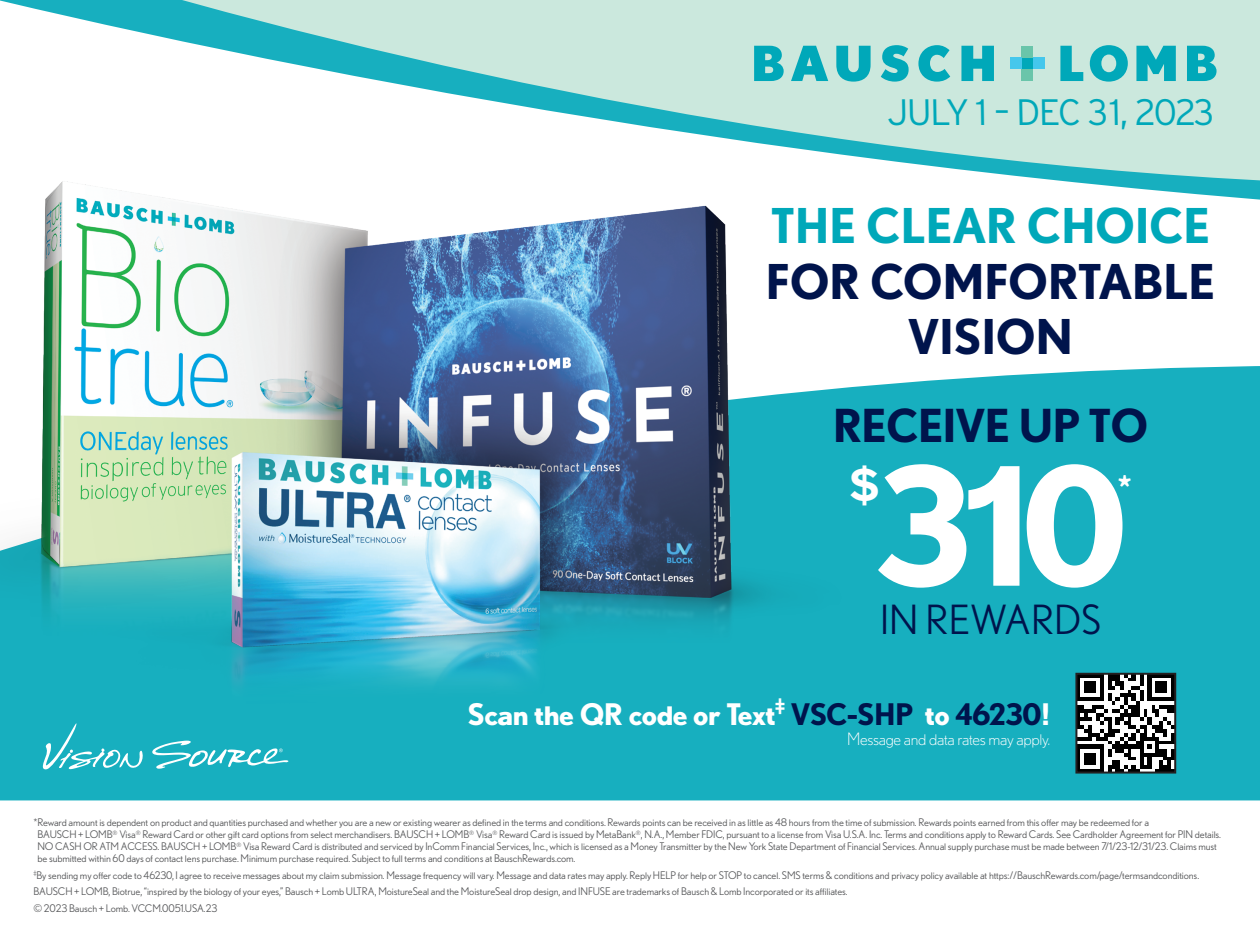
<style>
.page{position:relative;width:1260px;height:945px;background:#fff}
.page>*{position:absolute;margin:0;border:0;box-sizing:border-box;transform-origin:0 0}
.t1{font:700 163.8px "Nobel";color:#fff}
.t2{font:700 47.95px/55.5px "Nobel";letter-spacing:-.01em;color:#00144c;text-align:center}
.t3{font:700 45.5px "Nobel";letter-spacing:-.025em;color:#00144c}
.t4{font:700 44.45px "Nobel";color:#fff}
.t5{font:40.25px "Nobel";color:#00144c}
.t6{font:300 36.75px "Interstate";color:#00a8b9}
.t7{font:700 32.73px "Nobel";color:#fff}
.t8{font:700 29.75px "Nobel BL";letter-spacing:-.02em;color:#fff}
.t9{font:700 29.75px "Nobel BL";letter-spacing:-.02em;color:#00144c}
.t10{font:700 17.32px "Nobel BL";color:#fff}
.t11{font:300 16.97px "Nobel BL";letter-spacing:-.02em;color:#fff}
.t12{font:10.5px/12.2px "Nobel BL";letter-spacing:-.01em;color:#57585a}
.s1{color:#00a8b9}
.s2{color:#fff}
</style>
<div class="page">
<svg style="left:0;top:0;width:1260px;height:200px"></svg>
<div style="left:0;top:366px;width:1260px;height:434px;background:#17afbf"></div>
<svg style="left:14px;top:0;width:1246px;height:182px;fill:#cbe8dd"></svg>
<svg style="left:754px;top:46px;width:30px;height:35px"></svg>
<svg style="left:791px;top:46px;width:37px;height:35px"></svg>
<svg style="left:836px;top:46px;width:35px;height:36px"></svg>
<svg style="left:881px;top:45px;width:28px;height:37px"></svg>
<svg style="left:918px;top:45px;width:32px;height:37px"></svg>
<svg style="left:961px;top:46px;width:33px;height:35px"></svg>
<svg style="left:1060px;top:46px;width:23px;height:35px"></svg>
<svg style="left:1090px;top:45px;width:38px;height:37px"></svg>
<svg style="left:1136px;top:46px;width:40px;height:35px"></svg>
<svg style="left:1187px;top:46px;width:30px;height:35px"></svg>
<div style="left:1021px;top:58px;width:12px;height:11px;background:#00a8b9"></div>
<div style="left:1021px;top:46px;width:12px;height:12px;background:#6ac5aa"></div>
<div style="left:1021px;top:69px;width:12px;height:12px;background:#6ac5aa"></div>
<div style="left:1010px;top:58px;width:11px;height:11px;background:#45c7ec"></div>
<div style="left:1033px;top:58px;width:12px;height:11px;background:#45c7ec"></div>
<img style="left:0;top:135px;width:850px;height:598px">
<svg style="left:1078px;top:676px;width:95px;height:95px"></svg>
<div style="left:1075px;top:673px;width:101px;height:101px;border:2px solid #231f20"></div>
<svg style="left:43px;top:723px;width:102px;height:49px;background:#37bac7"></svg>
<svg style="left:152px;top:741px;width:137px;height:28px;background:#4ac0cc"></svg>
<p class="t6" style="left:887px;top:92px;width:330px">JULY 1 – DEC 31, 2023</p>
<p class="t2" style="left:766px;top:197px;width:452px"><span class="s1">THE CLEAR CHOICE<br></span>FOR COMFORTABLE<br>VISION</p>
<p class="t3" style="left:833px;top:399px;width:317px">RECEIVE UP TO</p>
<p class="t4" style="left:849px;top:458px;width:32px">$</p>
<p class="t1" style="left:875px;top:429px;width:254px">310</p>
<p class="t7" style="left:1118px;top:468px;width:15px">*</p>
<p class="t5" style="left:880px;top:596px;width:223px">IN REWARDS</p>
<p class="t8" style="left:467px;top:696px;width:310px">Scan the QR code or Text</p>
<p class="t10" style="left:775px;top:695px;width:11px">‡</p>
<p class="t9" style="left:791px;top:696px;width:261px">VSC-SHP <span class="s2">to</span> 46230<span class="s2">!</span></p>
<p class="t11" style="left:847px;top:730px;width:204px">Message and data rates may apply.</p>
<p class="t12" style="left:37px;top:816px;width:1185px;text-indent:-4px">*Reward amount is dependent on product and quantities purchased and whether you are a new or existing wearer as defined in the terms and conditions. Rewards points can be received in as little as 48 hours from the time of submission. Rewards points earned from this offer may be redeemed for a<br>BAUSCH + LOMB<sup>®</sup> Visa<sup>®</sup> Reward Card or other gift card options from select merchandisers. BAUSCH + LOMB<sup>®</sup> Visa<sup>®</sup> Reward Card is issued by MetaBank<sup>®</sup>, N.A., Member FDIC, pursuant to a license from Visa U.S.A. Inc. Terms and conditions apply to Reward Cards. See Cardholder Agreement for PIN details.<br>NO CASH OR ATM ACCESS. BAUSCH + LOMB<sup>®</sup> Visa Reward Card is distributed and serviced by InComm Financial Services, Inc., which is licensed as a Money Transmitter by the New York State Department of Financial Services. Annual supply purchase must be made between 7/1/23-12/31/23. Claims must be submitted within 60 days of contact lens purchase. Minimum purchase required. Subject to full terms and conditions at BauschRewards.com.</p>
<p class="t12" style="left:33px;top:869px;width:1167px"><sup>‡</sup>By sending my offer code to 46230, I agree to receive messages about my claim submission. Message frequency will vary. Message and data rates may apply. Reply HELP for help or STOP to cancel. SMS terms &amp; conditions and privacy policy available at https://BauschRewards.com/page/termsandconditions.</p>
<p class="t12" style="left:33px;top:885px;width:816px">BAUSCH + LOMB, Biotrue, “inspired by the biology of your eyes,” Bausch + Lomb ULTRA, MoistureSeal and the MoistureSeal drop design, and INFUSE are trademarks of Bausch &amp; Lomb Incorporated or its affiliates.</p>
<p class="t12" style="left:33px;top:901px;width:185px">© 2023 Bausch + Lomb. VCCM.0051.USA.23</p>
</div>
